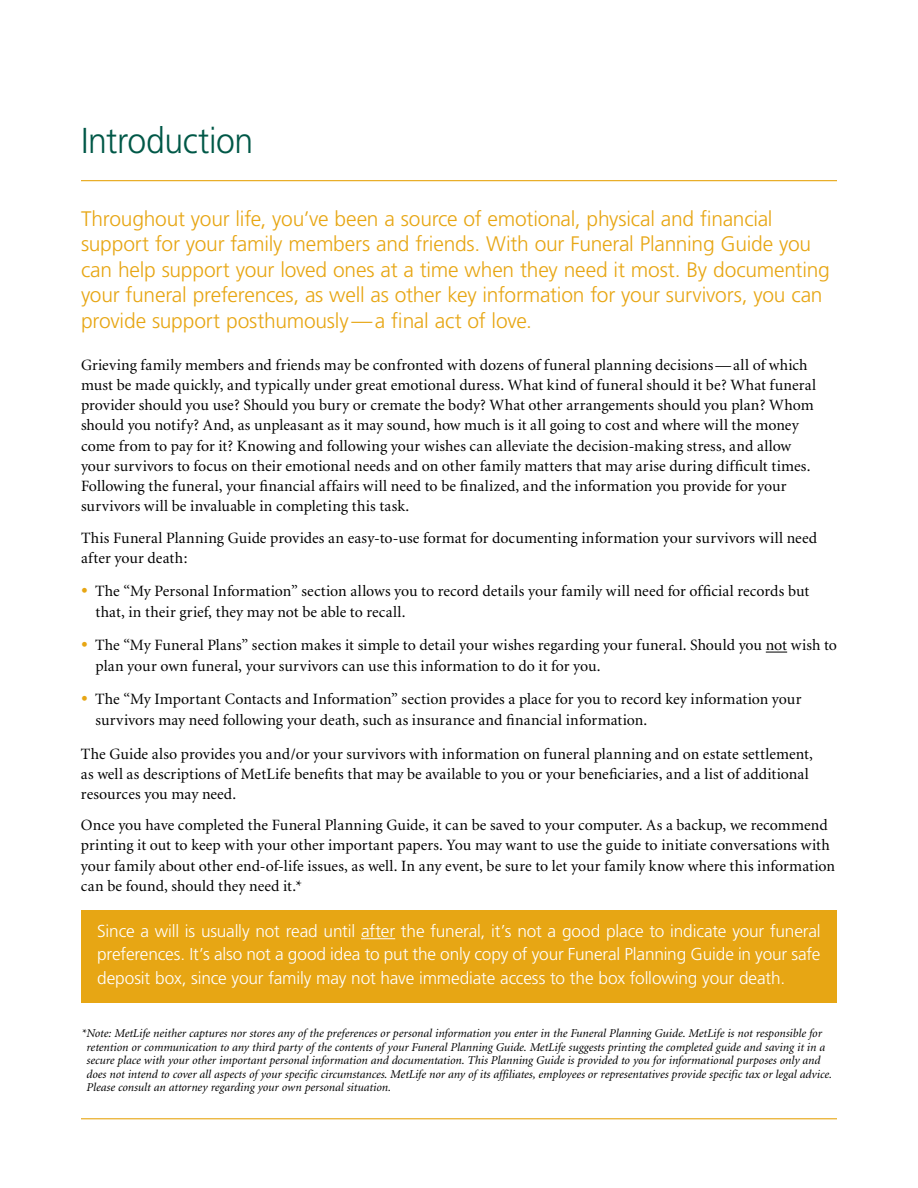
<style>
.page{position:relative;width:918px;height:1188px;background:#fff}
.page>*{position:absolute;margin:0;border:0;box-sizing:border-box;transform-origin:0 0}
.t1{font:300 36px "Frutiger";letter-spacing:-.015em;color:#005847;scale:.94 1}
.t2{font:300 21px/25.5px "Frutiger";letter-spacing:-.01em;color:#e7a614}
.t3{font:300 17.25px/23.2px "Frutiger";letter-spacing:-.01em;color:#fff;text-align:justify}
.t4{font:15.75px/20.2px "Minion";letter-spacing:.005em;color:#000}
.t5{font:italic 12px/13.5px "Minion";color:#000}
.s1{font-size:23.25px;color:#e7a614}
</style>
<div class="page">
<hr style="left:81px;top:180px;width:756px;height:1px;background:#e7a614">
<svg style="left:766px;top:652px;width:21px;height:1px"></svg>
<hr style="left:81px;top:1118px;width:756px;height:1px;background:#e7a614">
<div style="left:81px;top:910px;width:756px;height:93px;background:#e7a614"></div>
<hr style="left:361px;top:938px;width:34px;height:1px;background:#fff">
<h1 class="t1" style="left:81px;top:120px;width:185px">Introduction</h1>
<p class="t2" style="left:81px;top:206px;width:750px">Throughout your life, you’ve been a source of emotional, physical and financial support for your family members and friends. With our Funeral Planning Guide you can help support your loved ones at a time when they need it most. By documenting your funeral preferences, as well as other key information for your survivors, you can provide support posthumously—a final act of love.</p>
<p class="t4" style="left:81px;top:355px;width:737px">Grieving family members and friends may be confronted with dozens of funeral planning decisions—all of which must be made quickly, and typically under great emotional duress. What kind of funeral should it be? What funeral provider should you use? Should you bury or cremate the body? What other arrangements should you plan? Whom should you notify? And, as unpleasant as it may sound, how much is it all going to cost and where will the money come from to pay for it? Knowing and following your wishes can alleviate the decision-making stress, and allow your survivors to focus on their emotional needs and on other family matters that may arise during difficult times.<br>Following the funeral, your financial affairs will need to be finalized, and the information you provide for your survivors will be invaluable in completing this task.</p>
<p class="t4" style="left:81px;top:528px;width:738px">This Funeral Planning Guide provides an easy-to-use format for documenting information your survivors will need after your death:</p>
<p class="t4" style="left:95px;top:582px;width:715px;text-indent:-14px"><span class="s1">•</span> The “My Personal Information” section allows you to record details your family will need for official records but that, in their grief, they may not be able to recall.</p>
<p class="t4" style="left:96px;top:636px;width:743px;text-indent:-15px"><span class="s1">•</span> The “My Funeral Plans” section makes it simple to detail your wishes regarding your funeral. Should you not wish to plan your own funeral, your survivors can use this information to do it for you.</p>
<p class="t4" style="left:95px;top:690px;width:708px;text-indent:-14px"><span class="s1">•</span> The “My Important Contacts and Information” section provides a place for you to record key information your survivors may need following your death, such as insurance and financial information.</p>
<p class="t4" style="left:81px;top:744px;width:733px">The Guide also provides you and/or your survivors with information on funeral planning and on estate settlement, as well as descriptions of MetLife benefits that may be available to you or your beneficiaries, and a list of additional resources you may need.</p>
<p class="t4" style="left:81px;top:815px;width:756px">Once you have completed the Funeral Planning Guide, it can be saved to your computer. As a backup, we recommend printing it out to keep with your other important papers. You may want to use the guide to initiate conversations with your family about other end-of-life issues, as well. In any event, be sure to let your family know where this information can be found, should they need it.*</p>
<p class="t3" style="left:97px;top:919px;width:725px">Since a will is usually not read until after the funeral, it’s not a good place to indicate your funeral preferences. It’s also not a good idea to put the only copy of your Funeral Planning Guide in your safe deposit box, since your family may not have immediate access to the box following your death.</p>
<p class="t5" style="left:86px;top:1027px;width:747px;text-indent:-5px">*Note: MetLife neither captures nor stores any of the preferences or personal information you enter in the Funeral Planning Guide. MetLife is not responsible for retention or communication to any third party of the contents of your Funeral Planning Guide. MetLife suggests printing the completed guide and saving it in a secure place with your other important personal information and documentation. This Planning Guide is provided to you for informational purposes only and does not intend to cover all aspects of your specific circumstances. MetLife nor any of its affiliates, employees or representatives provide specific tax or legal advice.<br>Please consult an attorney regarding your own personal situation.</p>
</div>
